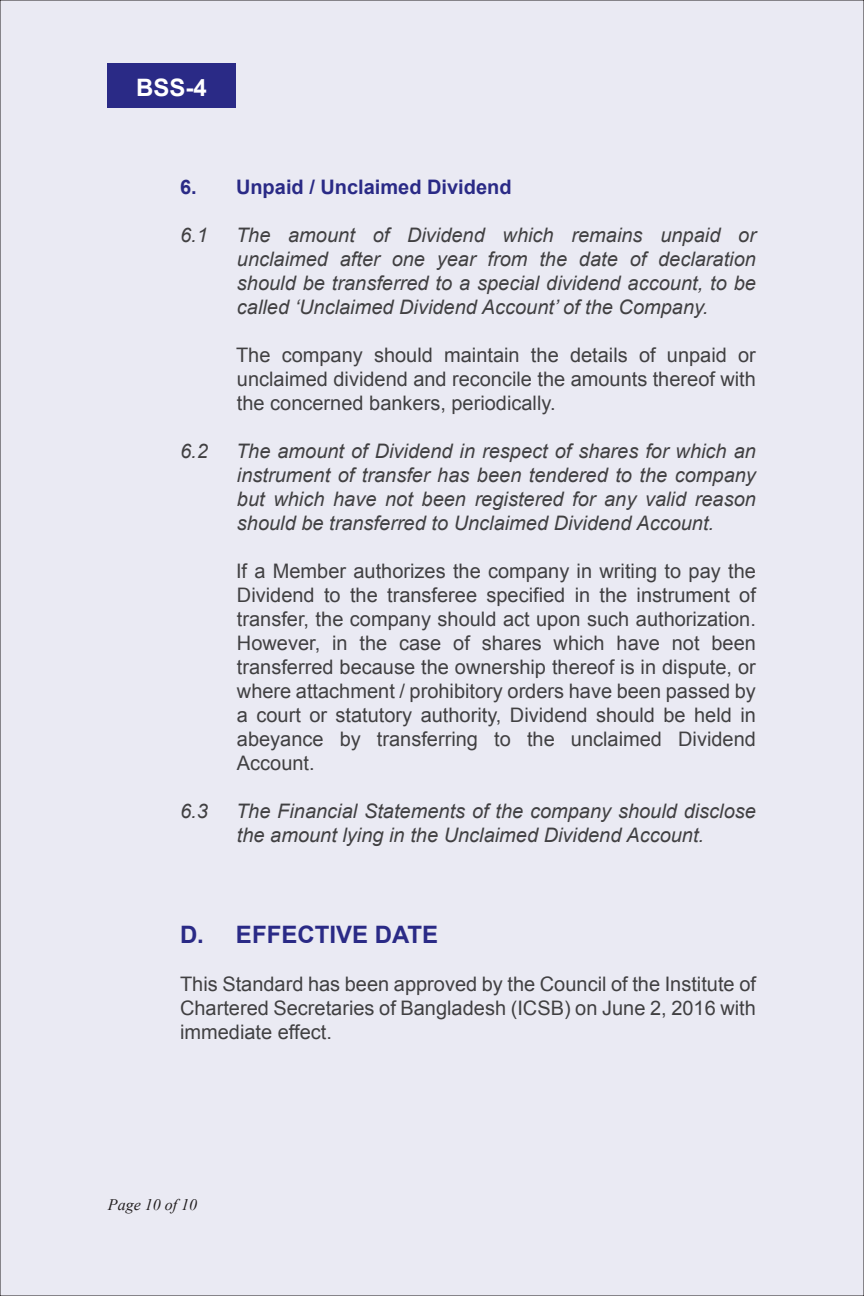
<style>
.page{position:relative;width:864px;height:1296px;background:#eaeaf3}
.page>*{position:absolute;margin:0;border:0;box-sizing:border-box;transform-origin:0 0}
.t1{font:700 24px "Arial";color:#2a2a86}
.t2{font:700 24px "Arial";color:#fff}
.t3{font:20px/24px "Arial";color:#414042;text-align:justify}
.t4{font:italic 20px/24px "Arial";color:#414042;text-align:justify}
.t5{font:700 20px "Arial";color:#2a2a86}
.t6{font:italic 16px "Times New Roman";color:#231f20}
</style>
<div class="page">
<div style="left:108px;top:63px;width:128px;height:45px;background:#2a2a86"></div>
<p class="t2" style="left:136px;top:70px;width:72px">BSS-4</p>
<p class="t5" style="left:180px;top:173px;width:333px">6. Unpaid / Unclaimed Dividend</p>
<p class="t4" style="left:180px;top:223px;width:29px">6.1</p>
<p class="t4" style="left:236px;top:223px;width:521px">The amount of Dividend which remains unpaid or unclaimed after one year from the date of declaration should be transferred to a special dividend account, to be called ‘Unclaimed Dividend Account’ of the Company.</p>
<p class="t3" style="left:236px;top:343px;width:521px">The company should maintain the details of unpaid or unclaimed dividend and reconcile the amounts thereof with the concerned bankers, periodically.</p>
<p class="t4" style="left:180px;top:439px;width:29px">6.2</p>
<p class="t4" style="left:236px;top:439px;width:521px">The amount of Dividend in respect of shares for which an instrument of transfer has been tendered to the company but which have not been registered for any valid reason should be transferred to Unclaimed Dividend Account.</p>
<p class="t3" style="left:236px;top:559px;width:521px">If a Member authorizes the company in writing to pay the Dividend to the transferee specified in the instrument of transfer, the company should act upon such authorization.<br>However, in the case of shares which have not been transferred because the ownership thereof is in dispute, or where attachment / prohibitory orders have been passed by a court or statutory authority, Dividend should be held in abeyance by transferring to the unclaimed Dividend Account.</p>
<p class="t4" style="left:180px;top:799px;width:29px">6.3</p>
<p class="t4" style="left:236px;top:799px;width:521px">The Financial Statements of the company should disclose the amount lying in the Unclaimed Dividend Account.</p>
<p class="t1" style="left:180px;top:918px;width:260px">D. EFFECTIVE DATE</p>
<p class="t3" style="left:180px;top:972px;width:578px">This Standard has been approved by the Council of the Institute of Chartered Secretaries of Bangladesh (ICSB) on June 2, 2016 with immediate effect.</p>
<p class="t6" style="left:108px;top:1194px;width:91px">Page 10 of 10</p>
</div>
